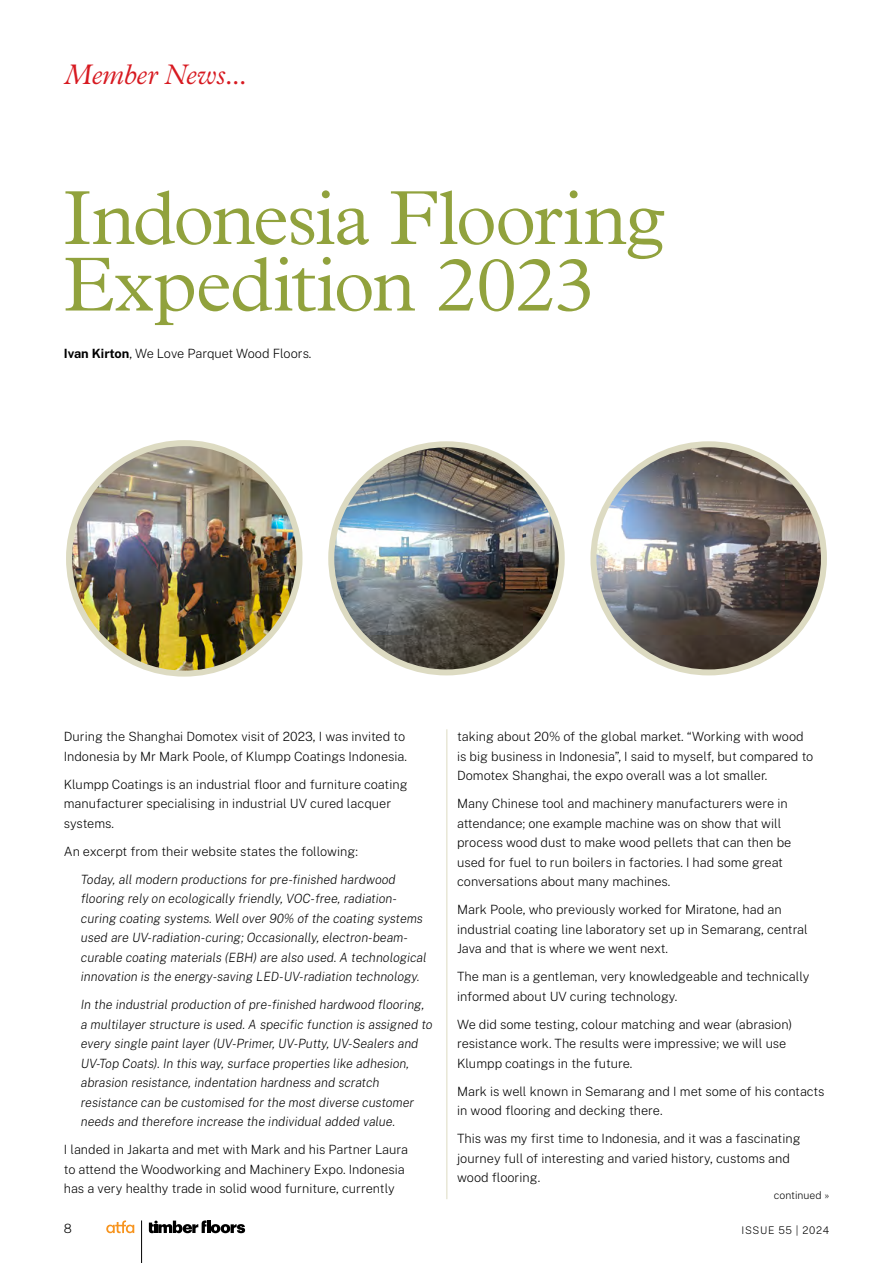
<style>
.page{position:relative;width:893px;height:1263px;background:#fff}
.page>*{position:absolute;margin:0;border:0;box-sizing:border-box;transform-origin:0 0}
.t1{font:300 77.25px/66.4px "Plantin Std";letter-spacing:-.02em;color:#91a23d}
.t2{font:italic 300 28.5px "Plantin Std";letter-spacing:-.015em;color:#d71920}
.t3{font:200 12.75px/19.5px "Public Sans";color:#000}
.t4{font:italic 200 12.75px/19.5px "Public Sans";color:#000}
.t5{font:200 10.5px "Public Sans";letter-spacing:.06em;color:#000}
.t6{font:200 10.5px "Public Sans";color:#000}
.s1{font-weight:700}
</style>
<div class="page">
<img style="left:597px;top:444px;width:227px;height:228px">
<div style="left:590px;top:441px;width:237px;height:234px;border:6px solid #dddbc2;border-radius:50%"></div>
<img style="left:331px;top:444px;width:231px;height:228px">
<div style="left:328px;top:441px;width:237px;height:234px;border:6px solid #dddbc2;border-radius:50%"></div>
<hr style="left:446px;top:729px;width:1px;height:470px;background:#dddbc2">
<img style="left:69px;top:443px;width:230px;height:231px;border-radius:115px">
<div style="left:66px;top:440px;width:236px;height:237px;border:6px solid #dddbc2;border-radius:50%"></div>
<svg style="left:106px;top:1220px;width:28px;height:13px"></svg>
<svg style="left:149px;top:1220px;width:96px;height:13px"></svg>
<hr style="left:141px;top:1220px;width:1px;height:43px;background:#000">
<h2 class="t2" style="left:64px;top:58px;width:185px">Member News...</h2>
<h1 class="t1" style="left:64px;top:185px;width:603px">Indonesia Flooring<br>Expedition 2023</h1>
<p class="t3" style="left:64px;top:343px;width:249px"><span class="s1">Ivan Kirton</span>, We Love Parquet Wood Floors.</p>
<p class="t3" style="left:64px;top:726px;width:345px">During the Shanghai Domotex visit of 2023, I was invited to<br>Indonesia by Mr Mark Poole, of Klumpp Coatings Indonesia.</p>
<p class="t3" style="left:64px;top:774px;width:345px">Klumpp Coatings is an industrial floor and furniture coating manufacturer specialising in industrial UV cured lacquer systems.</p>
<p class="t3" style="left:64px;top:841px;width:296px">An excerpt from their website states the following:</p>
<p class="t4" style="left:81px;top:869px;width:347px">Today, all modern productions for pre-finished hardwood flooring rely on ecologically friendly, VOC-free, radiation&shy;curing coating systems. Well over 90% of the coating systems used are UV-radiation-curing; Occasionally, electron-beam&shy;curable coating materials (EBH) are also used. A technological innovation is the energy-saving LED-UV-radiation technology.</p>
<p class="t4" style="left:81px;top:994px;width:353px">In the industrial production of pre-finished hardwood flooring, a multilayer structure is used. A specific function is assigned to every single paint layer (UV-Primer, UV-Putty, UV-Sealers and UV-Top Coats). In this way, surface properties like adhesion, abrasion resistance, indentation hardness and scratch resistance can be customised for the most diverse customer needs and therefore increase the individual added value.</p>
<p class="t3" style="left:64px;top:1139px;width:346px">I landed in Jakarta and met with Mark and his Partner Laura to attend the Woodworking and Machinery Expo. Indonesia has a very healthy trade in solid wood furniture, currently</p>
<p class="t3" style="left:457px;top:726px;width:358px">taking about 20% of the global market. “Working with wood is big business in Indonesia”, I said to myself, but compared to<br>Domotex Shanghai, the expo overall was a lot smaller.</p>
<p class="t3" style="left:457px;top:793px;width:336px">Many Chinese tool and machinery manufacturers were in attendance; one example machine was on show that will process wood dust to make wood pellets that can then be used for fuel to run boilers in factories. I had some great conversations about many machines.</p>
<p class="t3" style="left:457px;top:899px;width:352px">Mark Poole, who previously worked for Miratone, had an industrial coating line laboratory set up in Semarang, central<br>Java and that is where we went next.</p>
<p class="t3" style="left:457px;top:966px;width:354px">The man is a gentleman, very knowledgeable and technically informed about UV curing technology.</p>
<p class="t3" style="left:457px;top:1014px;width:337px">We did some testing, colour matching and wear (abrasion) resistance work. The results were impressive; we will use<br>Klumpp coatings in the future.</p>
<p class="t3" style="left:457px;top:1081px;width:369px">Mark is well known in Semarang and I met some of his contacts in wood flooring and decking there.</p>
<p class="t3" style="left:457px;top:1128px;width:345px">This was my first time to Indonesia, and it was a fascinating journey full of interesting and varied history, customs and wood flooring.</p>
<p class="t6" style="left:774px;top:1188px;width:57px">continued »</p>
<p class="t3" style="left:64px;top:1218px;width:10px">8</p>
<p class="t5" style="left:742px;top:1222px;width:89px">ISSUE 55 | 2024</p>
</div>
